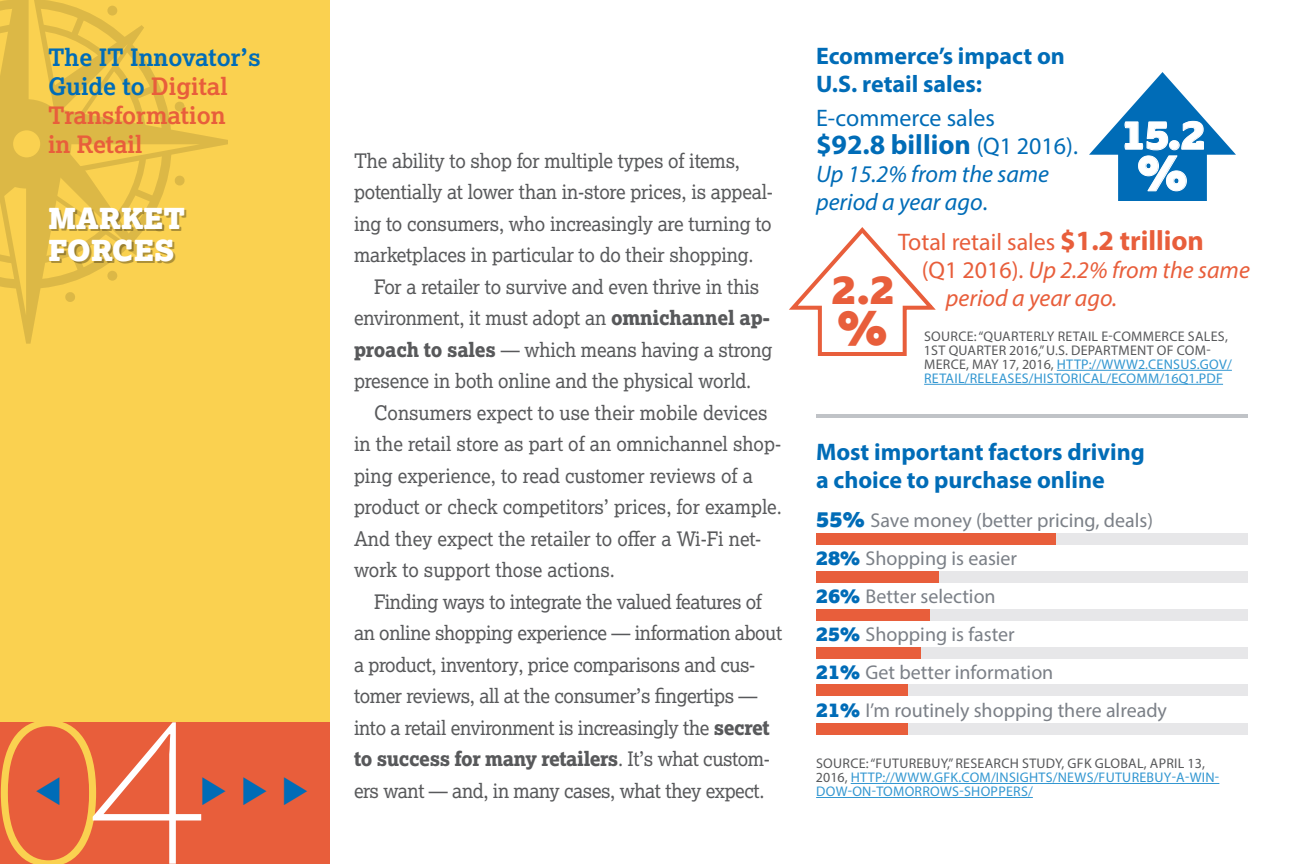
<style>
.page{position:relative;width:1296px;height:864px;background:#fff}
.page>*{position:absolute;margin:0;border:0;box-sizing:border-box;transform-origin:0 0}
.t1{font:200 220.6px "Source Code Pro";color:#fff}
.t2{font:900 50px "Lexia";color:#fff}
.t3{font:900 50px "Lexia";color:#e85e3b}
.t4{font:900 40.8px "Lexia";color:#fff}
.t5{font:900 40.8px "Lexia";color:#e85e3b}
.t6{font:900 29px/32px "Lexia";color:#fff}
.t7{font:700 28px "Myriad Pro";color:#006cb7}
.t8{font:700 24px/28px "Myriad Pro";color:#006cb7}
.t9{font:700 24px/28.8px "Lexia";color:#e85e3b}
.t10{font:italic 24px "Myriad Pro";color:#e85e3b}
.t11{font:italic 24px/28px "Myriad Pro";color:#006cb7}
.t12{font:24px "Myriad Pro";color:#e85e3b}
.t13{font:24px "Myriad Pro";color:#006cb7}
.t14{font:20px "Lexia";letter-spacing:-.01em;color:#58595b;scale:.95 1}
.t15{font:20px/38px "Myriad Pro";color:#7b8087}
.t16{font:800 20px "Lexia";letter-spacing:-.02em;color:#58595b;scale:.95 1}
.t17{font:14px/14px "Myriad Pro";letter-spacing:.02em;color:#58595b}
.t18{font:14px/14px "Myriad Pro";letter-spacing:.02em;color:#3397d1}
.s1{color:#006cb7}
.s2{font-weight:800}
.s3{font-weight:400}
.s4{font-weight:400;font-size:24px}
.s5{font-style:normal}
.s6{font-weight:700;font-size:28px}
.s7{color:#3397d1}
.s8{font-family:"Lexia";font-weight:900;font-size:22px;color:#006cb7}
.s9{font-family:"Lexia";font-weight:900;color:#006cb7}
.s10{color:#58595b}
</style>
<div class="page">
<div style="left:0;top:0;width:330px;height:821px;background:#fad150"></div>
<div style="left:0;top:722px;width:330px;height:142px;background:#e85e3b"></div>
<svg style="left:0;top:0;width:214px;height:330px"></svg>
<hr style="left:851px;top:783px;width:368px;height:1px;background:#3397d1">
<hr style="left:816px;top:797px;width:217px;height:1px;background:#3397d1">
<hr style="left:1057px;top:370px;width:175px;height:1px;background:#3397d1">
<hr style="left:924px;top:384px;width:299px;height:1px;background:#3397d1">
<svg style="left:1089px;top:72px;width:147px;height:129px"></svg>
<svg style="left:789px;top:227px;width:147px;height:129px"></svg>
<hr style="left:816px;top:414px;width:432px;height:4px;background:#c0c3c7">
<div style="left:887px;top:723px;width:361px;height:12px;background:#e7e7e9"></div>
<div style="left:816px;top:723px;width:92px;height:12px;background:#e85e3b"></div>
<div style="left:887px;top:684px;width:361px;height:12px;background:#e7e7e9"></div>
<div style="left:816px;top:684px;width:92px;height:12px;background:#e85e3b"></div>
<div style="left:887px;top:647px;width:361px;height:12px;background:#e7e7e9"></div>
<div style="left:816px;top:647px;width:105px;height:12px;background:#e85e3b"></div>
<div style="left:887px;top:609px;width:361px;height:12px;background:#e7e7e9"></div>
<div style="left:816px;top:609px;width:113px;height:12px;background:#e85e3b"></div>
<div style="left:887px;top:571px;width:361px;height:12px;background:#e7e7e9"></div>
<div style="left:816px;top:571px;width:122px;height:12px;background:#e85e3b"></div>
<div style="left:887px;top:533px;width:361px;height:12px;background:#e7e7e9"></div>
<div style="left:816px;top:533px;width:240px;height:12px;background:#e85e3b"></div>
<svg style="left:1px;top:722px;width:95px;height:142px"></svg>
<p class="t9" style="left:48px;top:43px;width:214px"><span class="s1">The IT Innovator’s<br>Guide to</span> Digital<br>Transformation<br>in Retail</p>
<h3 class="t6" style="left:48px;top:203px;width:139px">MARKET<br>FORCES</h3>
<h1 class="t1" style="left:83px;top:647px;width:228px"><sup>◆</sup>4 <sup>◆◆</sup></h1>
<p class="t14" style="left:354px;top:149px;width:408px">The ability to shop for multiple types of items,</p>
<p class="t14" style="left:354px;top:180px;width:443px">potentially at lower than in-store prices, is appeal-</p>
<p class="t14" style="left:354px;top:212px;width:441px">ing to consumers, who increasingly are turning to</p>
<p class="t14" style="left:354px;top:243px;width:422px">marketplaces in particular to do their shopping.</p>
<p class="t14" style="left:374px;top:275px;width:407px">For a retailer to survive and even thrive in this</p>
<p class="t14" style="left:354px;top:306px;width:440px">environment, it must adopt an <span class="s2">omnichannel ap-</span></p>
<p class="t14" style="left:354px;top:338px;width:442px"><span class="s2">proach to sales</span> — which means having a strong</p>
<p class="t14" style="left:354px;top:369px;width:420px">presence in both online and the physical world.</p>
<p class="t14" style="left:374px;top:401px;width:416px">Consumers expect to use their mobile devices</p>
<p class="t14" style="left:354px;top:432px;width:451px">in the retail store as part of an omnichannel shop-</p>
<p class="t14" style="left:354px;top:464px;width:421px">ping experience, to read customer reviews of a</p>
<p class="t14" style="left:354px;top:495px;width:452px">product or check competitors’ prices, for example.</p>
<p class="t14" style="left:354px;top:527px;width:430px">And they expect the retailer to offer a Wi-Fi net-</p>
<p class="t14" style="left:354px;top:558px;width:276px">work to support those actions.</p>
<p class="t14" style="left:374px;top:590px;width:410px">Finding ways to integrate the valued features of</p>
<p class="t14" style="left:354px;top:621px;width:452px">an online shopping experience — information about</p>
<p class="t14" style="left:354px;top:653px;width:424px">a product, inventory, price comparisons and cus-</p>
<p class="t14" style="left:354px;top:684px;width:426px">tomer reviews, all at the consumer’s fingertips —</p>
<p class="t14" style="left:354px;top:716px;width:439px">into a retail environment is increasingly the <span class="s2">secret</span></p>
<p class="t16" style="left:354px;top:747px;width:439px">to success for many retailers<span class="s3">. It’s what custom-</span></p>
<p class="t14" style="left:354px;top:779px;width:434px">ers want — and, in many cases, what they expect.</p>
<p class="t8" style="left:816px;top:41px;width:250px">Ecommerce’s impact on<br>U.S. retail sales:</p>
<p class="t13" style="left:816px;top:103px;width:181px">E-commerce sales</p>
<h3 class="t7" style="left:816px;top:126px;width:264px">$92.8 billion <span class="s4">(Q1 2016).</span></h3>
<p class="t11" style="left:816px;top:160px;width:235px">Up 15.2% from the same period a year ago<span class="s5">.</span></p>
<p class="t12" style="left:898px;top:227px;width:308px">Total retail sales <span class="s6">$1.2 trillion</span></p>
<p class="t10" style="left:922px;top:255px;width:329px"><span class="s5">(Q1 2016).</span> Up 2.2% from the same</p>
<p class="t10" style="left:946px;top:283px;width:173px">period a year ago.</p>
<p class="t17" style="left:924px;top:329px;width:309px">SOURCE: “QUARTERLY RETAIL E-COMMERCE SALES, 1ST QUARTER 2016,” U.S. DEPARTMENT OF COM-MERCE, MAY 17, 2016, <span class="s7">HTTP://WWW2.CENSUS.GOV/ RETAIL/RELEASES/HISTORICAL/ECOMM/16Q1.PDF</span></p>
<h3 class="t4" style="left:1121px;top:110px;width:86px">15.2</h3>
<h2 class="t2" style="left:1138px;top:143px;width:51px">%</h2>
<h3 class="t5" style="left:832px;top:265px;width:64px">2.2</h3>
<h2 class="t3" style="left:837px;top:298px;width:51px">%</h2>
<p class="t8" style="left:816px;top:437px;width:330px">Most important factors driving a choice to purchase online</p>
<p class="t15" style="left:816px;top:501px;width:353px"><span class="s8">55%</span> Save money (better pricing, deals)<br><span class="s9">28%</span> Shopping is easier<br><span class="s9">26%</span> Better selection<br><span class="s9">25%</span> Shopping is faster<br><span class="s9">21%</span> Get better information<br><span class="s9">21%</span> I’m routinely shopping there already</p>
<p class="t18" style="left:816px;top:756px;width:405px"><span class="s10">SOURCE: “FUTUREBUY,” RESEARCH STUDY, GFK GLOBAL, APRIL 13,<br>2016,</span> HTTP://WWW.GFK.COM/INSIGHTS/NEWS/FUTUREBUY-A-WIN-<br>DOW-ON-TOMORROWS-SHOPPERS/</p>
</div>
